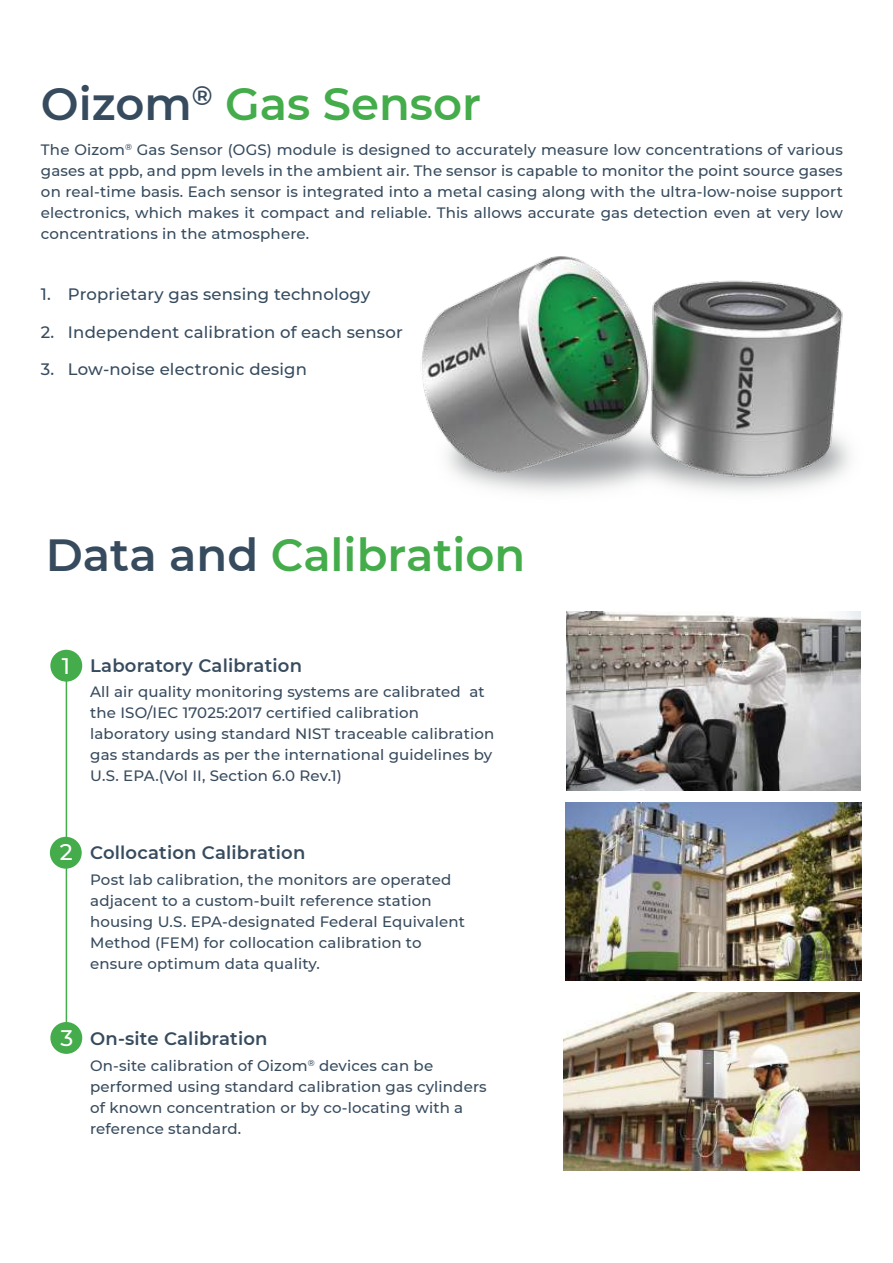
<style>
.page{position:relative;width:893px;height:1263px;background:#fff}
.page>*{position:absolute;margin:0;border:0;box-sizing:border-box;transform-origin:0 0}
.t1{font:600 45px "Montserrat";color:#44ac4a}
.t2{font:500 22.5px "Montserrat";color:#fff}
.t3{font:600 18px "Montserrat";letter-spacing:.01em;color:#374b5e}
.t4{font:500 16.5px "Montserrat";letter-spacing:.01em;color:#364b5e}
.t5{font:500 15px/21px "Montserrat";letter-spacing:.01em;color:#374b5e}
.t6{font:500 15px/21px "Montserrat";letter-spacing:.01em;color:#364b5e;text-align:justify}
.s1{color:#364b5e}
.s2{color:#374b5e}
</style>
<div class="page">
<hr style="left:66px;top:670px;width:1px;height:370px;background:#44ac4a">
<div style="left:50px;top:650px;width:32px;height:32px;background:#44ac4a;border-radius:50%"></div>
<div style="left:50px;top:837px;width:32px;height:32px;background:#44ac4a;border-radius:50%"></div>
<div style="left:50px;top:1022px;width:32px;height:32px;background:#44ac4a;border-radius:50%"></div>
<img style="left:566px;top:612px;width:294px;height:178px">
<img style="left:563px;top:993px;width:296px;height:177px">
<img style="left:566px;top:802px;width:296px;height:178px">
<img style="left:422px;top:256px;width:427px;height:236px">
<h1 class="t1" style="left:41px;top:85px;width:442px"><span class="s1">Oizom</span><sup>Æ</sup> Gas Sensor</h1>
<p class="t6" style="left:41px;top:139px;width:803px">The Oizom<sup>Æ</sup> Gas Sensor (OGS) module is designed to accurately measure low concentrations of various gases at ppb, and ppm levels in the ambient air. The sensor is capable to monitor the point source gases on real-time basis. Each sensor is integrated into a metal casing along with the ultra-low-noise support electronics, which makes it compact and reliable. This allows accurate gas detection even at very low concentrations in the atmosphere.</p>
<p class="t4" style="left:41px;top:283px;width:331px">1. Proprietary gas sensing technology</p>
<p class="t4" style="left:41px;top:324px;width:363px">2. Independent calibration of each sensor</p>
<p class="t4" style="left:41px;top:362px;width:268px">3. Low-noise electronic design</p>
<h1 class="t1" style="left:46px;top:536px;width:481px"><span class="s2">Data and</span> Calibration</h1>
<h2 class="t2" style="left:62px;top:650px;width:10px">1</h2>
<p class="t3" style="left:90px;top:658px;width:213px">Laboratory Calibration</p>
<p class="t5" style="left:90px;top:681px;width:406px">All air quality monitoring systems are calibrated at the ISO/IEC 17025:2017 certified calibration laboratory using standard NIST traceable calibration gas standards as per the international guidelines by U.S. EPA.(Vol II, Section 6.0 Rev.1)</p>
<h2 class="t2" style="left:60px;top:841px;width:14px">2</h2>
<p class="t3" style="left:90px;top:845px;width:217px">Collocation Calibration</p>
<p class="t5" style="left:90px;top:870px;width:376px">Post lab calibration, the monitors are operated adjacent to a custom-built reference station housing U.S. EPA-designated Federal Equivalent Method (FEM) for collocation calibration to ensure optimum data quality.</p>
<h2 class="t2" style="left:60px;top:1027px;width:14px">3</h2>
<p class="t3" style="left:90px;top:1031px;width:179px">On-site Calibration</p>
<p class="t5" style="left:90px;top:1056px;width:398px">On-site calibration of Oizom<sup>Æ</sup> devices can be performed using standard calibration gas cylinders of known concentration or by co-locating with a reference standard.</p>
</div>
